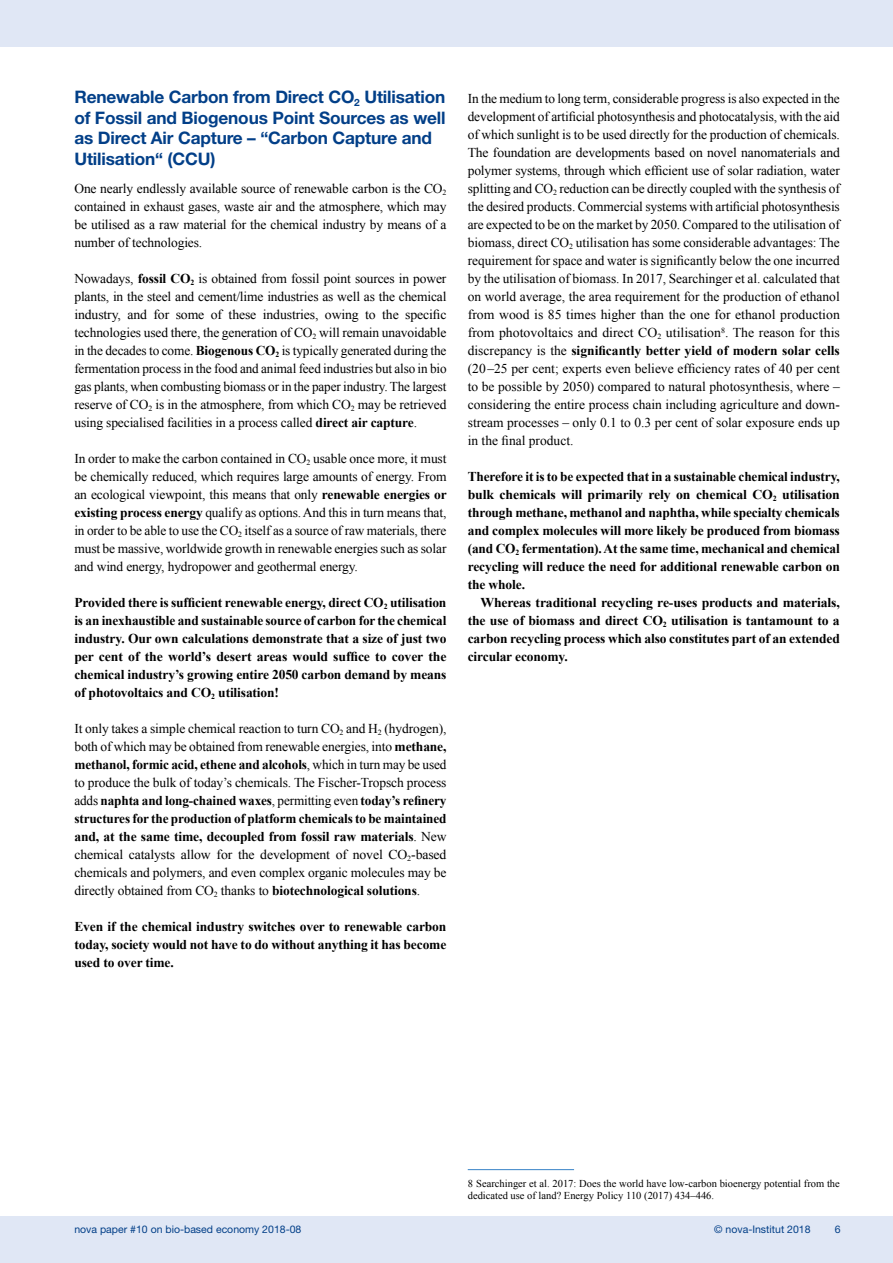
<style>
.page{position:relative;width:893px;height:1263px;background:#fff}
.page>*{position:absolute;margin:0;border:0;box-sizing:border-box;transform-origin:0 0}
.t1{font:700 17.25px/20.7px "Helvetica Neue";letter-spacing:-.01em;color:#023f88}
.t2{font:13.5px/18px "Times New Roman";letter-spacing:-.01em;color:#000;text-align:justify}
.t3{font:700 13.5px/18px "Times New Roman";letter-spacing:-.01em;color:#000;text-align:justify}
.t4{font:10.5px/12.6px "Times New Roman";color:#000}
.t5{font:10.5px "Helvetica Neue";color:#023f88}
.s1{font-weight:700}
</style>
<div class="page">
<div style="left:0;top:1216px;width:893px;height:47px;background:#e0e7f5"></div>
<div style="left:0;top:0;width:893px;height:47px;background:#e0e7f5"></div>
<hr style="left:468px;top:1169px;width:106px;height:1px;background:#4d90cd">
<p class="t1" style="left:74px;top:86px;width:373px">Renewable Carbon from Direct CO<sub>2</sub> Utilisation of Fossil and Biogenous Point Sources as well as Direct Air Capture – “Carbon Capture and Utilisation“ (CCU)</p>
<p class="t2" style="left:74px;top:179px;width:374px">One nearly endlessly available source of renewable carbon is the CO<sub>2 </sub>contained in exhaust gases, waste air and the atmosphere, which may be utilised as a raw material for the chemical industry by means of a number of technologies.</p>
<p class="t2" style="left:74px;top:269px;width:374px">Nowadays, <span class="s1">fossil CO</span><sub>2</sub> is obtained from fossil point sources in power plants, in the steel and cement/lime industries as well as the chemical industry, and for some of these industries, owing to the specific technologies used there, the generation of CO<sub>2</sub> will remain unavoidable in the decades to come. <span class="s1">Biogenous CO</span><sub>2</sub> is typically generated during the fermentation process in the food and animal feed industries but also in bio gas plants, when combusting biomass or in the paper industry. The largest reserve of CO<sub>2</sub> is in the atmosphere, from which CO<sub>2</sub> may be retrieved using specialised facilities in a process called <span class="s1">direct air capture</span>.</p>
<p class="t2" style="left:74px;top:449px;width:374px">In order to make the carbon contained in CO<sub>2</sub> usable once more, it must be chemically reduced, which requires large amounts of energy. From an ecological viewpoint, this means that only <span class="s1">renewable energies or existing process energy</span> qualify as options. And this in turn means that, in order to be able to use the CO<sub>2</sub> itself as a source of raw materials, there must be massive, worldwide growth in renewable energies such as solar and wind energy, hydropower and geothermal energy.</p>
<p class="t3" style="left:74px;top:593px;width:374px">Provided there is sufficient renewable energy, direct CO<sub>2</sub> utilisation is an inexhaustible and sustainable source of carbon for the chemical industry. Our own calculations demonstrate that a size of just two per cent of the world’s desert areas would suffice to cover the chemical industry’s growing entire 2050 carbon demand by means of photovoltaics and CO<sub>2</sub> utilisation!</p>
<p class="t2" style="left:74px;top:719px;width:374px">It only takes a simple chemical reaction to turn CO<sub>2</sub> and H<sub>2</sub> (hydrogen), both of which may be obtained from renewable energies, into <span class="s1">methane, methanol, formic acid, ethene and alcohols</span>, which in turn may be used to produce the bulk of today’s chemicals. The Fischer-Tropsch process adds <span class="s1">naphta and long-chained waxes</span>, permitting even <span class="s1">today’s refinery structures for the production of platform chemicals to be maintained and, at the same time, decoupled from fossil raw materials</span>. New chemical catalysts allow for the development of novel CO<sub>2</sub>-based chemicals and polymers, and even complex organic molecules may be directly obtained from CO<sub>2</sub> thanks to <span class="s1">biotechnological solutions</span>.</p>
<p class="t3" style="left:74px;top:917px;width:374px">Even if the chemical industry switches over to renewable carbon today, society would not have to do without anything it has become used to over time.</p>
<p class="t2" style="left:468px;top:89px;width:374px">In the medium to long term, considerable progress is also expected in the development of artificial photosynthesis and photocatalysis, with the aid of which sunlight is to be used directly for the production of chemicals.<br>The foundation are developments based on novel nanomaterials and polymer systems, through which efficient use of solar radiation, water splitting and CO<sub>2</sub> reduction can be directly coupled with the synthesis of the desired products. Commercial systems with artificial photosynthesis are expected to be on the market by 2050. Compared to the utilisation of biomass, direct CO<sub>2</sub> utilisation has some considerable advantages: The requirement for space and water is significantly below the one incurred by the utilisation of biomass. In 2017, Searchinger et al. calculated that on world average, the area requirement for the production of ethanol from wood is 85 times higher than the one for ethanol production from photovoltaics and direct CO<sub>2</sub> utilisation<sup>8</sup>. The reason for this discrepancy is the <span class="s1">significantly better yield of modern solar cells </span>(20 –25 per cent; experts even believe efficiency rates of 40 per cent to be possible by 2050) compared to natural photosynthesis, where – considering the entire process chain including agriculture and down&shy;stream processes – only 0.1 to 0.3 per cent of solar exposure ends up in the final product.</p>
<p class="t3" style="left:468px;top:467px;width:374px">Therefore it is to be expected that in a sustainable chemical industry, bulk chemicals will primarily rely on chemical CO<sub>2</sub> utilisation through methane, methanol and naphtha, while specialty chemicals and complex molecules will more likely be produced from biomass (and CO<sub>2</sub> fermentation). At the same time, mechanical and chemical recycling will reduce the need for additional renewable carbon on the whole.</p>
<p class="t3" style="left:468px;top:593px;width:374px;text-indent:13px">Whereas traditional recycling re-uses products and materials, the use of biomass and direct CO<sub>2</sub> utilisation is tantamount to a carbon recycling process which also constitutes part of an extended circular economy.</p>
<p class="t4" style="left:468px;top:1176px;width:374px">8 Searchinger et al. 2017: Does the world have low-carbon bioenergy potential from the dedicated use of land? Energy Policy 110 (2017) 434–446.</p>
<p class="t5" style="left:74px;top:1223px;width:229px">nova paper #10 on bio-based economy 2018-08</p>
<p class="t5" style="left:714px;top:1223px;width:98px">© nova-Institut 2018</p>
<p class="t5" style="left:835px;top:1223px;width:7px">6</p>
</div>
